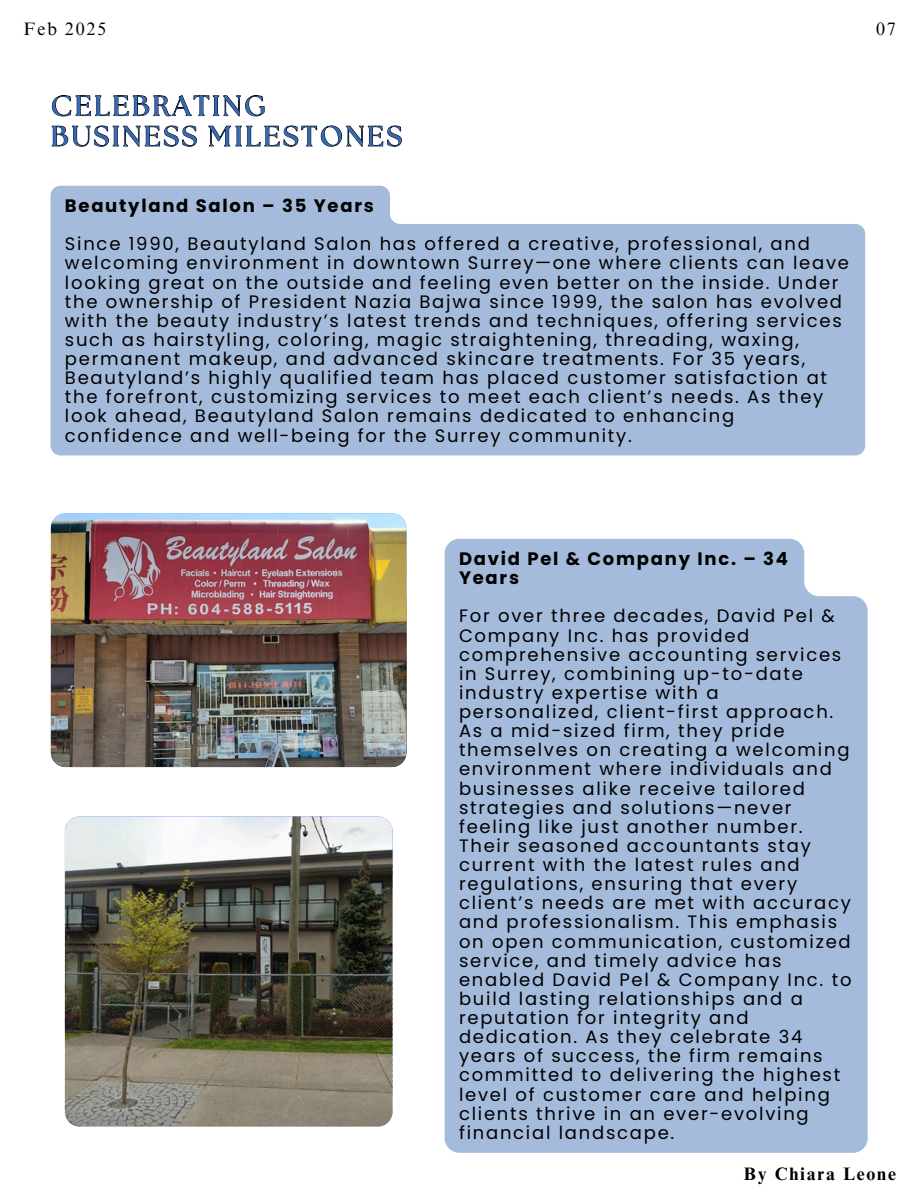
<style>
.page{position:relative;width:918px;height:1188px;background:#fff}
.page>*{position:absolute;margin:0;border:0;box-sizing:border-box;transform-origin:0 0}
.t1{font:700 28.2px/30.3px "The Seasons";letter-spacing:.095em;color:#3567b2}
.t2{font:18px/19.2px "Poppins";letter-spacing:.095em;color:#000}
.t3{font:700 18px/19.2px "Poppins";letter-spacing:.095em;color:#000}
.t4{font:700 18px "Times NRMT Pro";letter-spacing:.095em;color:#000}
.t5{font:18px "Times NRMT Pro";letter-spacing:.095em;color:#000}
</style>
<div class="page">
<img style="left:51px;top:513px;width:355px;height:254px;border-radius:15px">
<img style="left:65px;top:817px;width:327px;height:310px;border-radius:15px">
<svg style="left:52px;top:95px;width:213px;height:22px"></svg>
<svg style="left:51px;top:125px;width:351px;height:22px"></svg>
<svg style="left:51px;top:186px;width:814px;height:269px;background:#acc0dd"></svg>
<div style="left:445px;top:539px;width:423px;height:614px;background:#a5bbdb"></div>
<p class="t5" style="left:24px;top:22px;width:84px">Feb 2025</p>
<p class="t5" style="left:876px;top:22px;width:21px">07</p>
<h1 class="t1" style="left:51px;top:92px;width:353px">CELEBRATING<br>BUSINESS MILESTONES</h1>
<h2 class="t3" style="left:65px;top:196px;width:310px">Beautyland Salon – 35 Years</h2>
<p class="t2" style="left:65px;top:234px;width:786px">Since 1990, Beautyland Salon has offered a creative, professional, and welcoming environment in downtown Surrey—one where clients can leave looking great on the outside and feeling even better on the inside. Under the ownership of President Nazia Bajwa since 1999, the salon has evolved with the beauty industry’s latest trends and techniques, offering services such as hairstyling, coloring, magic straightening, threading, waxing, permanent makeup, and advanced skincare treatments. For 35 years, Beautyland’s highly qualified team has placed customer satisfaction at the forefront, customizing services to meet each client’s needs. As they look ahead, Beautyland Salon remains dedicated to enhancing confidence and well-being for the Surrey community.</p>
<p class="t3" style="left:459px;top:549px;width:331px">David Pel &amp; Company Inc. – 34<br>Years</p>
<p class="t2" style="left:459px;top:607px;width:394px">For over three decades, David Pel &amp; Company Inc. has provided comprehensive accounting services in Surrey, combining up-to-date industry expertise with a personalized, client-first approach.<br>As a mid-sized firm, they pride themselves on creating a welcoming environment where individuals and businesses alike receive tailored strategies and solutions—never feeling like just another number.<br>Their seasoned accountants stay current with the latest rules and regulations, ensuring that every client’s needs are met with accuracy and professionalism. This emphasis on open communication, customized service, and timely advice has enabled David Pel &amp; Company Inc. to build lasting relationships and a reputation for integrity and dedication. As they celebrate 34 years of success, the firm remains committed to delivering the highest level of customer care and helping clients thrive in an ever-evolving financial landscape.</p>
<p class="t4" style="left:744px;top:1168px;width:153px">By Chiara Leone</p>
</div>
